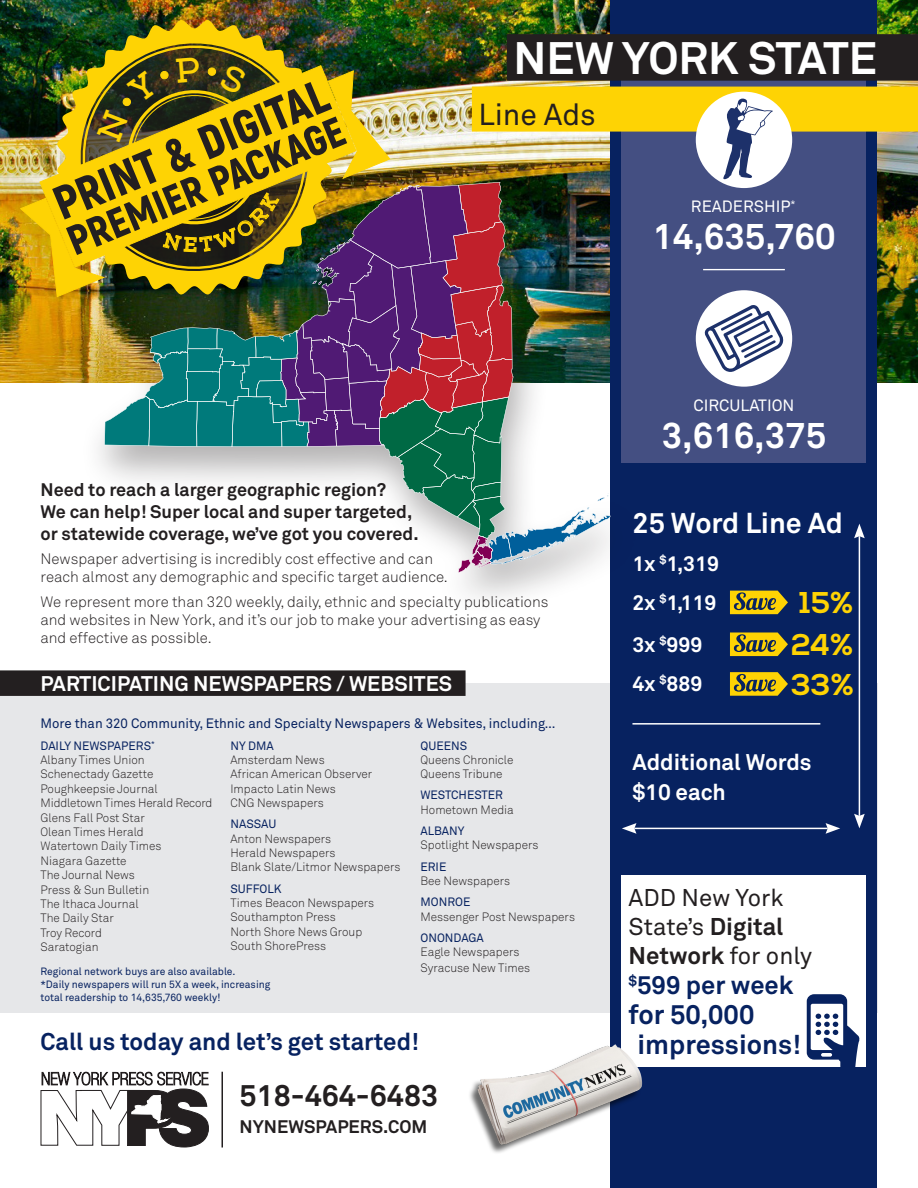
<style>
.page{position:relative;width:918px;height:1188px;background:#fff}
.page>*{position:absolute;margin:0;border:0;box-sizing:border-box;transform-origin:0 0}
.t1{font:900 47.1px "Akrobat";color:#231f20}
.t2{font:700 45px "Akkurat";color:#fff}
.t3{font:900 41.55px "Akrobat";color:#231f20}
.t4{font:700 36px "Akkurat";color:#fff}
.t5{font:700 30px "Akkurat";color:#231f20}
.t6{font:700 30px "Nexa";color:#fed304}
.t7{font:30px "Akkurat";color:#231f20}
.t8{font:700 28.5px "Akkurat";letter-spacing:-.005em;color:#fff}
.t9{font:700 27px/30px "Akkurat";color:#072260}
.t10{font:700 25.5px "Akkurat";color:#072260}
.t11{font:24px/28.8px "Akkurat";color:#231f20}
.t12{font:700 24px "Akkurat";color:#072260}
.t13{font:700 22.5px/30px "Akkurat";color:#fff}
.t14{font:700 21px "Akkurat";color:#fff}
.t15{font:700 18px/21.6px "Akkurat";color:#231f20}
.t16{font:16.2px "Akkurat";color:#fff}
.t17{font:300 15px/18px "Akkurat";color:#231f20}
.t18{font:13.5px "Akkurat";color:#072260}
.t19{font:300 12px/14.4px "Akkurat";color:#231f20}
.t20{font:12px "Akkurat";color:#072260}
.t21{font:10.5px/12.6px "Akkurat";color:#072260}
.s1{font-weight:700}
</style>
<div class="page">
<div style="left:0;top:684px;width:878px;height:329px;background:#e6e7e9"></div>
<div style="left:0;top:670px;width:466px;height:26px;background:#231f20"></div>
<img style="left:0;top:0;width:918px;height:382px">
<div style="left:610px;top:0;width:268px;height:1188px;background:#072260"></div>
<div style="left:622px;top:52px;width:244px;height:411px;background:#444f82"></div>
<hr style="left:703px;top:269px;width:82px;height:1px;background:#fff">
<div style="left:696px;top:290px;width:96px;height:97px;background:#fff;border-radius:50%"></div>
<svg style="left:705px;top:304px;width:79px;height:68px"></svg>
<svg style="left:730px;top:591px;width:58px;height:23px"></svg>
<svg style="left:730px;top:632px;width:58px;height:24px"></svg>
<svg style="left:730px;top:672px;width:58px;height:24px"></svg>
<hr style="left:632px;top:723px;width:188px;height:2px;background:#fff">
<hr style="left:859px;top:536px;width:1px;height:280px;background:#fff">
<svg style="left:854px;top:524px;width:11px;height:14px"></svg>
<svg style="left:854px;top:814px;width:11px;height:14px"></svg>
<hr style="left:634px;top:828px;width:194px;height:1px;background:#fff">
<svg style="left:826px;top:823px;width:14px;height:11px"></svg>
<svg style="left:622px;top:823px;width:14px;height:11px"></svg>
<div style="left:622px;top:876px;width:244px;height:191px;background:#fff"></div>
<svg style="left:807px;top:994px;width:53px;height:73px"></svg>
<svg style="left:40px;top:1072px;width:169px;height:76px"></svg>
<div style="left:472px;top:87px;width:446px;height:45px;background:#fed304"></div>
<div style="left:507px;top:34px;width:411px;height:47px;background:#231f20"></div>
<hr style="left:222px;top:1072px;width:1px;height:76px;background:#231f20">
<img style="left:57px;top:20px;width:275px;height:37px">
<img style="left:69px;top:32px;width:251px;height:25px">
<img style="left:469px;top:1030px;width:174px;height:123px">
<div style="left:696px;top:92px;width:96px;height:96px;background:#fff;border-radius:50%"></div>
<svg style="left:723px;top:99px;width:50px;height:80px"></svg>
<div style="left:81px;top:172px;width:562px;height:447px;background:#231f20;opacity:.35"></div>
<img style="left:19px;top:57px;width:591px;height:516px">
<p class="t1" style="left:44px;top:176px;width:294px;rotate:-22deg">PRINT &amp; DIGITAL</p>
<p class="t3" style="left:59px;top:219px;width:298px;rotate:-23deg">PREMIER PACKAGE</p>
<p class="t2" style="left:514px;top:30px;width:365px">NEW YORK STATE</p>
<p class="t7" style="left:479px;top:97px;width:119px">Line Ads</p>
<p class="t16" style="left:691px;top:197px;width:106px">READERSHIP<sup>*</sup></p>
<p class="t4" style="left:652px;top:214px;width:185px">14,635,760</p>
<p class="t16" style="left:694px;top:395px;width:102px">CIRCULATION</p>
<p class="t4" style="left:662px;top:412px;width:166px">3,616,375</p>
<p class="t15" style="left:40px;top:479px;width:380px">Need to reach a larger geographic region?<br>We can help! Super local and super targeted, or statewide coverage, we’ve got you covered.</p>
<p class="t17" style="left:40px;top:550px;width:409px">Newspaper advertising is incredibly cost effective and can reach almost any demographic and specific target audience.</p>
<p class="t17" style="left:40px;top:593px;width:510px">We represent more than 320 weekly, daily, ethnic and specialty publications and websites in New York, and it’s our job to make your advertising as easy and effective as possible.</p>
<p class="t14" style="left:40px;top:671px;width:413px">PARTICIPATING NEWSPAPERS / WEBSITES</p>
<p class="t18" style="left:40px;top:716px;width:517px">More than 320 Community, Ethnic and Specialty Newspapers &amp; Websites, including…</p>
<p class="t20" style="left:40px;top:738px;width:116px">DAILY NEWSPAPERS<sup>*</sup></p>
<p class="t19" style="left:40px;top:753px;width:106px">Albany Times Union</p>
<p class="t19" style="left:40px;top:767px;width:115px">Schenectady Gazette</p>
<p class="t19" style="left:40px;top:782px;width:119px">Poughkeepsie Journal</p>
<p class="t19" style="left:40px;top:796px;width:174px">Middletown Times Herald Record</p>
<p class="t19" style="left:40px;top:810px;width:106px">Glens Fall Post Star</p>
<p class="t19" style="left:40px;top:825px;width:105px">Olean Times Herald</p>
<p class="t19" style="left:40px;top:839px;width:122px">Watertown Daily Times</p>
<p class="t19" style="left:40px;top:854px;width:88px">Niagara Gazette</p>
<p class="t19" style="left:40px;top:868px;width:96px">The Journal News</p>
<p class="t19" style="left:40px;top:882px;width:110px">Press &amp; Sun Bulletin</p>
<p class="t19" style="left:40px;top:897px;width:100px">The Ithaca Journal</p>
<p class="t19" style="left:40px;top:911px;width:75px">The Daily Star</p>
<p class="t19" style="left:40px;top:926px;width:63px">Troy Record</p>
<p class="t19" style="left:40px;top:940px;width:60px">Saratogian</p>
<p class="t20" style="left:420px;top:738px;width:48px">QUEENS</p>
<p class="t19" style="left:420px;top:753px;width:95px">Queens Chronicle</p>
<p class="t19" style="left:420px;top:767px;width:84px">Queens Tribune</p>
<p class="t20" style="left:420px;top:788px;width:84px">WESTCHESTER</p>
<p class="t19" style="left:420px;top:803px;width:95px">Hometown Media</p>
<p class="t20" style="left:420px;top:824px;width:46px">ALBANY</p>
<p class="t19" style="left:420px;top:838px;width:119px">Spotlight Newspapers</p>
<p class="t20" style="left:420px;top:859px;width:27px">ERIE</p>
<p class="t19" style="left:420px;top:874px;width:91px">Bee Newspapers</p>
<p class="t20" style="left:420px;top:895px;width:51px">MONROE</p>
<p class="t19" style="left:420px;top:909px;width:156px">Messenger Post Newspapers</p>
<p class="t20" style="left:420px;top:930px;width:65px">ONONDAGA</p>
<p class="t19" style="left:420px;top:944px;width:111px;line-height:16.2px">Eagle Newspapers<br>Syracuse New Times</p>
<p class="t20" style="left:231px;top:738px;width:45px">NY DMA</p>
<p class="t19" style="left:231px;top:753px;width:96px">Amsterdam News</p>
<p class="t19" style="left:231px;top:767px;width:143px">African American Observer</p>
<p class="t19" style="left:231px;top:782px;width:107px">Impacto Latin News</p>
<p class="t19" style="left:231px;top:796px;width:95px">CNG Newspapers</p>
<p class="t20" style="left:231px;top:817px;width:47px">NASSAU</p>
<p class="t19" style="left:231px;top:832px;width:102px">Anton Newspapers</p>
<p class="t19" style="left:231px;top:846px;width:107px">Herald Newspapers</p>
<p class="t19" style="left:231px;top:860px;width:171px">Blank Slate/Litmor Newspapers</p>
<p class="t20" style="left:231px;top:881px;width:53px">SUFFOLK</p>
<p class="t19" style="left:231px;top:896px;width:145px">Times Beacon Newspapers</p>
<p class="t19" style="left:231px;top:910px;width:107px">Southampton Press</p>
<p class="t19" style="left:231px;top:925px;width:133px">North Shore News Group<br>South ShorePress</p>
<p class="t21" style="left:40px;top:966px;width:231px">Regional network buys are also available.<br>*Daily newspapers will run 5X a week, increasing total readership to 14,635,760 weekly!</p>
<p class="t12" style="left:40px;top:1026px;width:380px">Call us today and let’s get started!</p>
<p class="t5" style="left:240px;top:1077px;width:200px">518-464-6483</p>
<p class="t15" style="left:240px;top:1116px;width:189px">NYNEWSPAPERS.COM</p>
<p class="t8" style="left:632px;top:505px;width:212px">25 Word Line Ad</p>
<p class="t14" style="left:632px;top:551px;width:88px">1x <sup>$</sup>1,319</p>
<p class="t14" style="left:632px;top:589px;width:85px">2x <sup>$</sup>1,119</p>
<p class="t6" style="left:800px;top:585px;width:55px">15%</p>
<p class="t14" style="left:632px;top:632px;width:72px">3x <sup>$</sup>999</p>
<p class="t6" style="left:791px;top:627px;width:64px">24%</p>
<p class="t14" style="left:632px;top:670px;width:72px">4x <sup>$</sup>889</p>
<p class="t6" style="left:792px;top:667px;width:64px">33%</p>
<p class="t13" style="left:632px;top:747px;width:181px">Additional Words $10 each</p>
<p class="t11" style="left:629px;top:884px;width:185px">ADD New York<br>State’s <span class="s1">Digital<br>Network</span> for only</p>
<p class="t10" style="left:629px;top:969px;width:166px"><sup>$</sup>599 per week</p>
<p class="t9" style="left:638px;top:1000px;width:165px;text-indent:-9px">for 50,000 impressions!</p>
</div>
